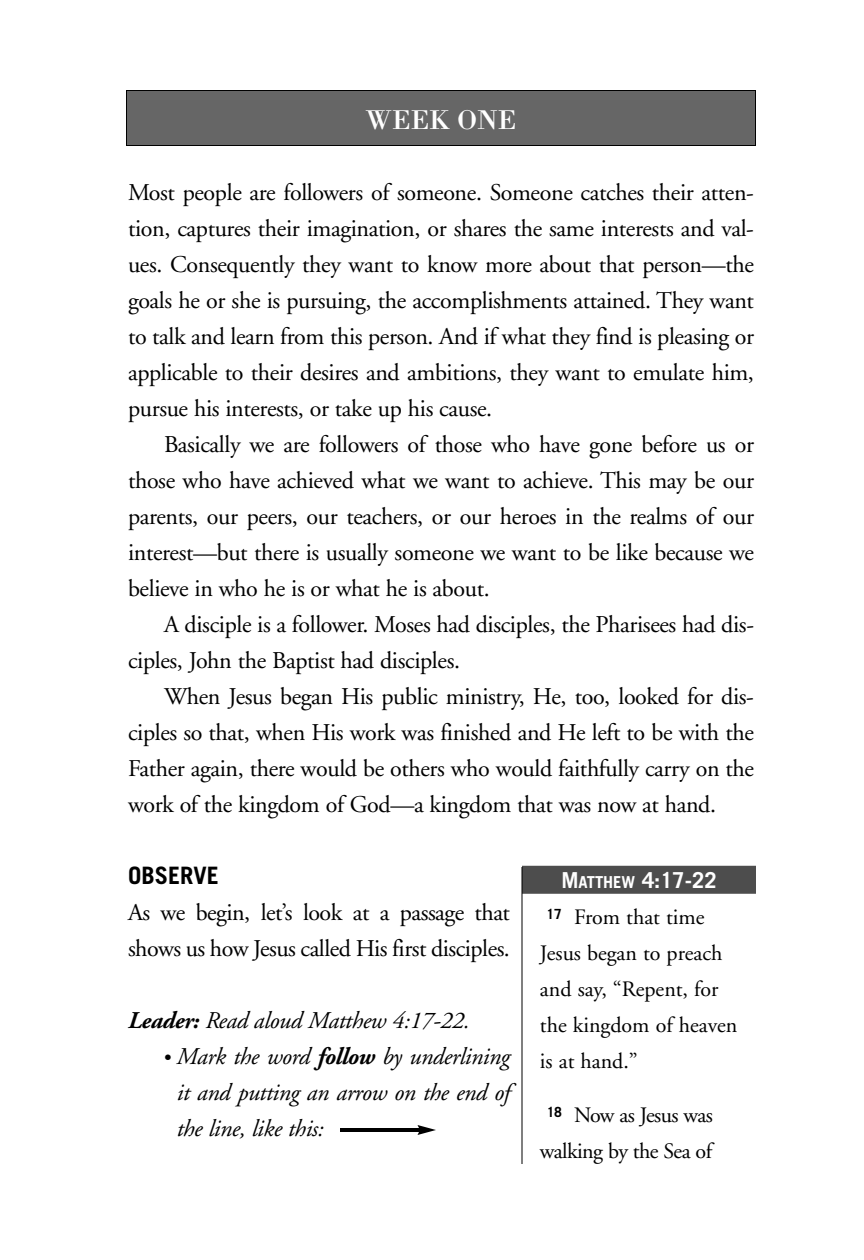
<style>
.page{position:relative;width:864px;height:1260px;background:#fff}
.page>*{position:absolute;margin:0;border:0;box-sizing:border-box;transform-origin:0 0}
.t1{font:28px "Bodoni";color:#fff}
.t2{font:24px/36px "Adobe Garamond";letter-spacing:-.015em;color:#000;text-align:justify}
.t3{font:italic 24px/36px "Adobe Garamond";letter-spacing:-.015em;color:#000;text-align:justify}
.t4{font:700 24px "Trade Gothic";color:#000}
.t5{font:22px/36px "Adobe Garamond";color:#000}
.t6{font:22px/36px "Adobe Garamond";letter-spacing:-.025em;color:#000;text-align:center}
.t7{font:700 22px "Trade Gothic";color:#fff}
.s1{font-weight:700}
.s2{font-style:normal;font-size:20px}
.s3{font-size:16.4px}
</style>
<div class="page">
<div style="left:127px;top:91px;width:628px;height:54px;background:#666"></div>
<div style="left:126px;top:90px;width:630px;height:56px;border:1px solid #000"></div>
<div style="left:522px;top:866px;width:234px;height:28px;background:#4d4d4d"></div>
<hr style="left:522px;top:867px;width:1px;height:297px;background:#000">
<hr style="left:340px;top:1128px;width:81px;height:4px;background:#000">
<svg style="left:418px;top:1125px;width:18px;height:10px"></svg>
<p class="t1" style="left:366px;top:110px;width:152px">WEEK ONE</p>
<p class="t2" style="left:128px;top:176px;width:628px">Most people are followers of someone. Someone catches their atten&shy;tion, captures their imagination, or shares the same interests and val&shy;ues. Consequently they want to know more about that person—the goals he or she is pursuing, the accomplishments attained. They want to talk and learn from this person. And if what they find is pleasing or applicable to their desires and ambitions, they want to emulate him, pursue his interests, or take up his cause.</p>
<p class="t2" style="left:128px;top:428px;width:628px;text-indent:36px">Basically we are followers of those who have gone before us or those who have achieved what we want to achieve. This may be our parents, our peers, our teachers, or our heroes in the realms of our interest—but there is usually someone we want to be like because we believe in who he is or what he is about.</p>
<p class="t2" style="left:128px;top:608px;width:628px;text-indent:36px">A disciple is a follower. Moses had disciples, the Pharisees had dis&shy;ciples, John the Baptist had disciples.</p>
<p class="t2" style="left:128px;top:680px;width:628px;text-indent:36px">When Jesus began His public ministry, He, too, looked for dis&shy;ciples so that, when His work was finished and He left to be with the Father again, there would be others who would faithfully carry on the work of the kingdom of God—a kingdom that was now at hand.</p>
<p class="t4" style="left:128px;top:866px;width:92px">OBSERVE</p>
<p class="t2" style="left:128px;top:896px;width:383px">As we begin, let’s look at a passage that shows us how Jesus called His first disciples.</p>
<p class="t3" style="left:128px;top:1004px;width:343px"><span class="s1">Leader:</span> Read aloud Matthew 4:17-22.</p>
<p class="t3" style="left:177px;top:1040px;width:335px;text-indent:-13px"><span class="s2">•</span> Mark the word <span class="s1">follow</span> by underlining it and putting an arrow on the end of the line, like this:</p>
<p class="t7" style="left:561px;top:872px;width:157px">M<span class="s3">ATTHEW</span> 4:17-22</p>
<p class="t5" style="left:540px;top:901px;width:199px"><sup>17</sup> From that time<br>Jesus began to preach and say, “Repent, for the kingdom of heaven is at hand.”</p>
<p class="t6" style="left:540px;top:1099px;width:175px"><sup>18</sup> Now as Jesus was walking by the Sea of</p>
</div>
